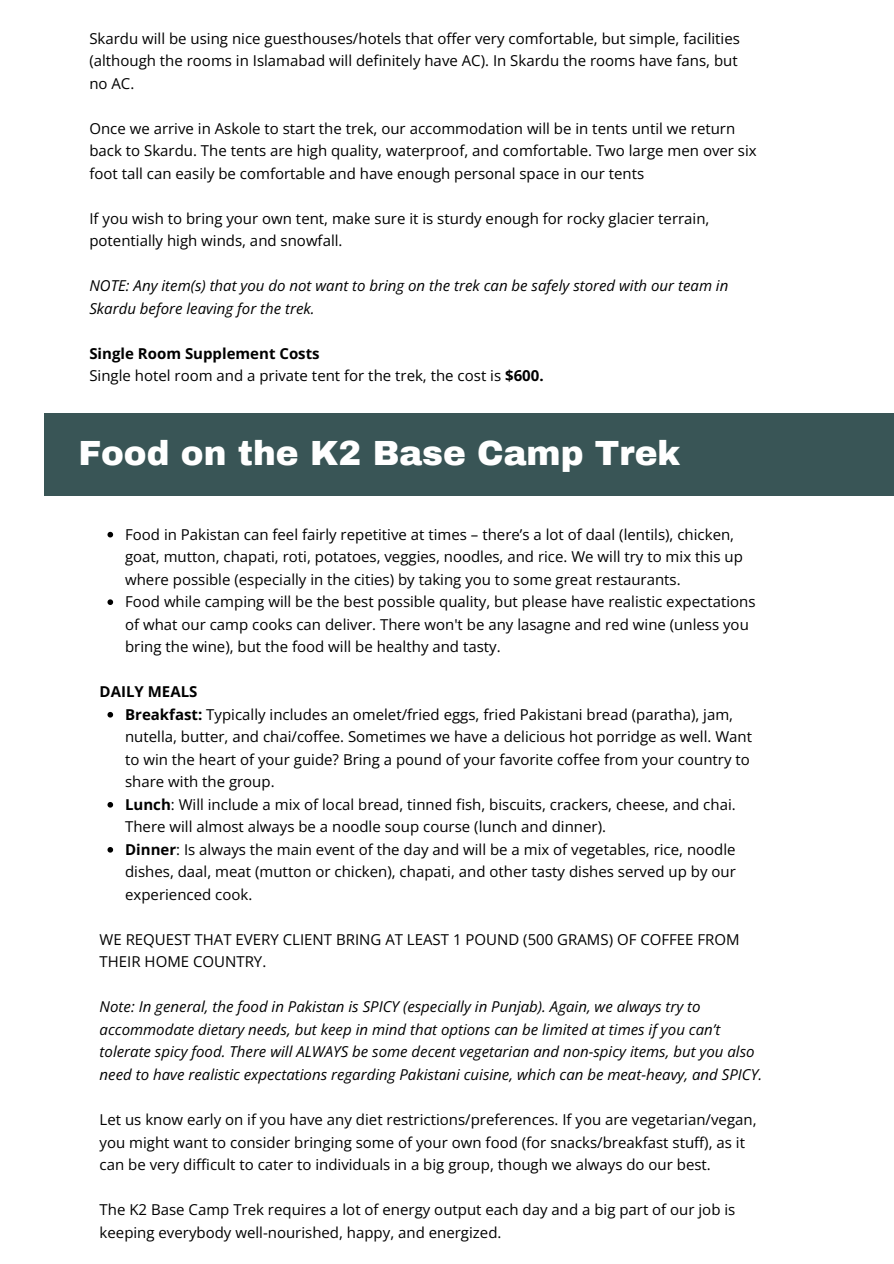
<style>
.page{position:relative;width:894px;height:1264px;background:#fff}
.page>*{position:absolute;margin:0;border:0;box-sizing:border-box;transform-origin:0 0}
.t1{font:900 34.2px "Archivo";color:#fff}
.t2{font:15px/22.5px "Open Sans";color:#000}
.t3{font:italic 15px/22.5px "Open Sans";color:#000}
.s1{font-weight:700}
</style>
<div class="page">
<svg style="left:107px;top:532px;width:6px;height:5px"></svg>
<svg style="left:107px;top:599px;width:6px;height:6px"></svg>
<svg style="left:107px;top:712px;width:6px;height:5px"></svg>
<svg style="left:107px;top:802px;width:6px;height:5px"></svg>
<svg style="left:107px;top:847px;width:6px;height:5px"></svg>
<div style="left:44px;top:413px;width:849px;height:83px;background:#395556"></div>
<p class="t2" style="left:89px;top:27px;width:652px">Skardu will be using nice guesthouses/hotels that offer very comfortable, but simple, facilities (although the rooms in Islamabad will definitely have AC). In Skardu the rooms have fans, but no AC.</p>
<p class="t2" style="left:89px;top:117px;width:668px">Once we arrive in Askole to start the trek, our accommodation will be in tents until we return back to Skardu. The tents are high quality, waterproof, and comfortable. Two large men over six foot tall can easily be comfortable and have enough personal space in our tents</p>
<p class="t2" style="left:89px;top:207px;width:621px">If you wish to bring your own tent, make sure it is sturdy enough for rocky glacier terrain, potentially high winds, and snowfall.</p>
<p class="t3" style="left:89px;top:274px;width:640px">NOTE: Any item(s) that you do not want to bring on the trek can be safely stored with our team in<br>Skardu before leaving for the trek.</p>
<p class="t2" style="left:89px;top:342px;width:455px"><span class="s1">Single Room Supplement Costs<br></span>Single hotel room and a private tent for the trek, the cost is <span class="s1">$600.</span></p>
<h1 class="t1" style="left:78px;top:435px;width:603px">Food on the K2 Base Camp Trek</h1>
<p class="t2" style="left:125px;top:522px;width:631px">Food in Pakistan can feel fairly repetitive at times – there’s a lot of daal (lentils), chicken, goat, mutton, chapati, roti, potatoes, veggies, noodles, and rice. We will try to mix this up where possible (especially in the cities) by taking you to some great restaurants.<br>Food while camping will be the best possible quality, but please have realistic expectations of what our camp cooks can deliver. There won't be any lasagne and red wine (unless you bring the wine), but the food will be healthy and tasty.</p>
<p class="t2" style="left:125px;top:680px;width:628px;text-indent:-25px"><span class="s1">DAILY MEALS<br>Breakfast:</span> Typically includes an omelet/fried eggs, fried Pakistani bread (paratha), jam, nutella, butter, and chai/coffee. Sometimes we have a delicious hot porridge as well. Want to win the heart of your guide? Bring a pound of your favorite coffee from your country to share with the group.<br><span class="s1">Lunch</span>: Will include a mix of local bread, tinned fish, biscuits, crackers, cheese, and chai.<br>There will almost always be a noodle soup course (lunch and dinner).<br><span class="s1">Dinner</span>: Is always the main event of the day and will be a mix of vegetables, rice, noodle dishes, daal, meat (mutton or chicken), chapati, and other tasty dishes served up by our experienced cook.</p>
<p class="t2" style="left:100px;top:927px;width:641px">WE REQUEST THAT EVERY CLIENT BRING AT LEAST 1 POUND (500 GRAMS) OF COFFEE FROM<br>THEIR HOME COUNTRY.</p>
<p class="t3" style="left:100px;top:995px;width:663px">Note: In general, the food in Pakistan is SPICY (especially in Punjab). Again, we always try to accommodate dietary needs, but keep in mind that options can be limited at times if you can’t tolerate spicy food. There will ALWAYS be some decent vegetarian and non-spicy items, but you also need to have realistic expectations regarding Pakistani cuisine, which can be meat-heavy, and SPICY.</p>
<p class="t2" style="left:100px;top:1107px;width:658px">Let us know early on if you have any diet restrictions/preferences. If you are vegetarian/vegan, you might want to consider bringing some of your own food (for snacks/breakfast stuff), as it can be very difficult to cater to individuals in a big group, though we always do our best.</p>
<p class="t2" style="left:100px;top:1197px;width:637px">The K2 Base Camp Trek requires a lot of energy output each day and a big part of our job is keeping everybody well-nourished, happy, and energized.</p>
</div>
